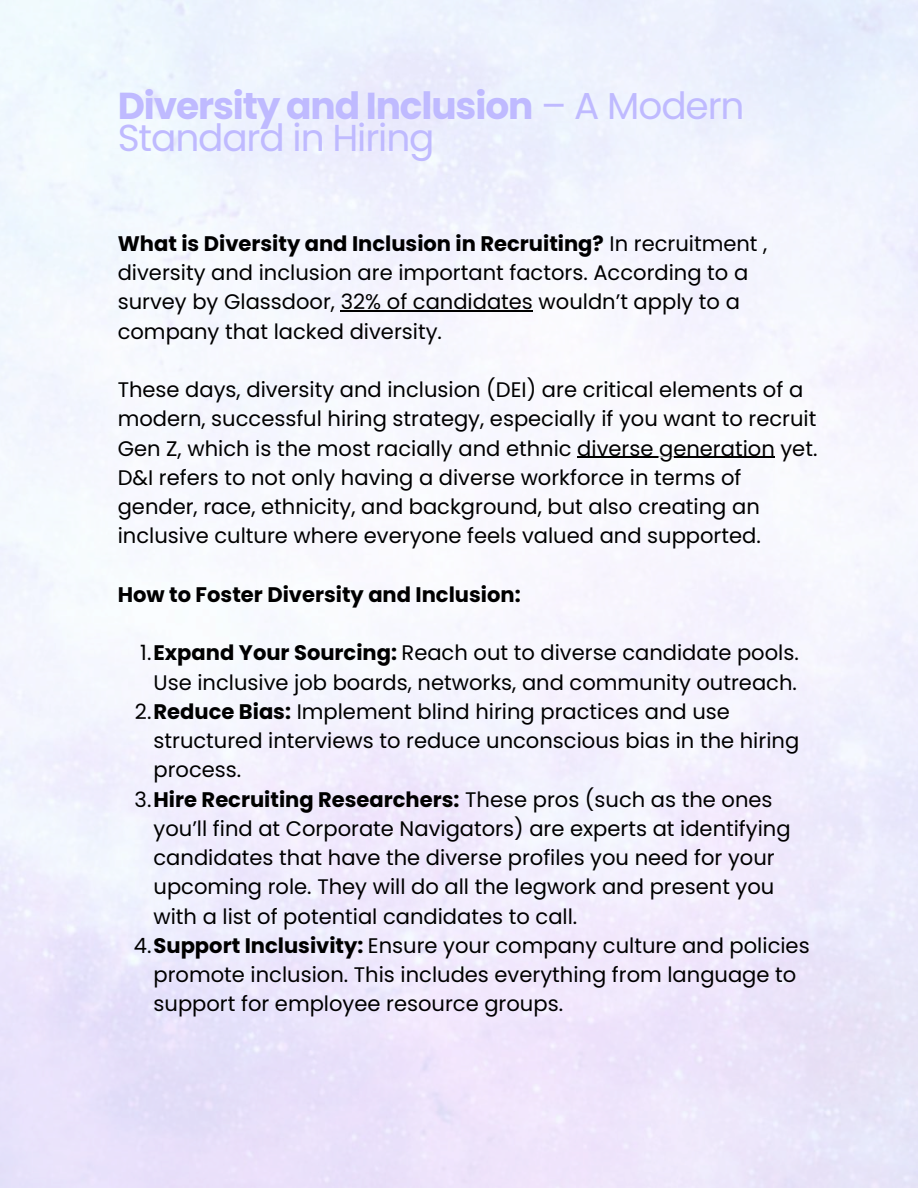
<style>
.page{position:relative;width:918px;height:1188px;background:#fff}
.page>*{position:absolute;margin:0;border:0;box-sizing:border-box;transform-origin:0 0}
.t1{font:37.5px/32.7px "Poppins";letter-spacing:-.03em;color:#bfbaff}
.t2{font:21px/29.2px "Poppins";color:#000}
.t3{font:700 21px "Poppins";color:#000}
.s1{font-weight:700}
.s2{font-weight:400}
</style>
<div class="page">
<img style="left:0;top:0;width:918px;height:1188px">
<hr style="left:341px;top:311px;width:192px;height:1px;background:#000">
<hr style="left:577px;top:457px;width:198px;height:1px;background:#000">
<h1 class="t1" style="left:118px;top:89px;width:628px"><span class="s1">Diversity and Inclusion</span> – A Modern<br>Standard in Hiring</h1>
<p class="t2" style="left:118px;top:229px;width:651px"><span class="s1">What is Diversity and Inclusion in Recruiting?</span> In recruitment , diversity and inclusion are important factors. According to a survey by Glassdoor, 32% of candidates wouldn’t apply to a company that lacked diversity.</p>
<p class="t2" style="left:118px;top:375px;width:701px">These days, diversity and inclusion (DEI) are critical elements of a modern, successful hiring strategy, especially if you want to recruit Gen Z, which is the most racially and ethnic diverse generation yet.<br>D&amp;I refers to not only having a diverse workforce in terms of gender, race, ethnicity, and background, but also creating an inclusive culture where everyone feels valued and supported.</p>
<p class="t3" style="left:118px;top:580px;width:404px">How to Foster Diversity and Inclusion:</p>
<p class="t2" style="left:140px;top:638px;width:660px">1.<span class="s1">Expand Your Sourcing:</span> Reach out to diverse candidate pools.</p>
<p class="t2" style="left:154px;top:668px;width:645px">Use inclusive job boards, networks, and community outreach.</p>
<p class="t2" style="left:135px;top:697px;width:597px">2.<span class="s1">Reduce Bias:</span> Implement blind hiring practices and use</p>
<p class="t2" style="left:154px;top:726px;width:647px">structured interviews to reduce unconscious bias in the hiring</p>
<p class="t2" style="left:154px;top:755px;width:89px">process.</p>
<p class="t3" style="left:135px;top:785px;width:639px"><span class="s2">3.</span>Hire Recruiting Researchers: <span class="s2">These pros (such as the ones</span></p>
<p class="t2" style="left:154px;top:814px;width:639px">you’ll find at Corporate Navigators) are experts at identifying</p>
<p class="t2" style="left:154px;top:843px;width:623px">candidates that have the diverse profiles you need for your</p>
<p class="t2" style="left:154px;top:872px;width:622px">upcoming role. They will do all the legwork and present you</p>
<p class="t2" style="left:154px;top:902px;width:425px">with a list of potential candidates to call.</p>
<p class="t2" style="left:134px;top:931px;width:677px">4.<span class="s1">Support Inclusivity:</span> Ensure your company culture and policies</p>
<p class="t2" style="left:154px;top:960px;width:644px">promote inclusion. This includes everything from language to</p>
<p class="t2" style="left:154px;top:989px;width:411px">support for employee resource groups.</p>
</div>
